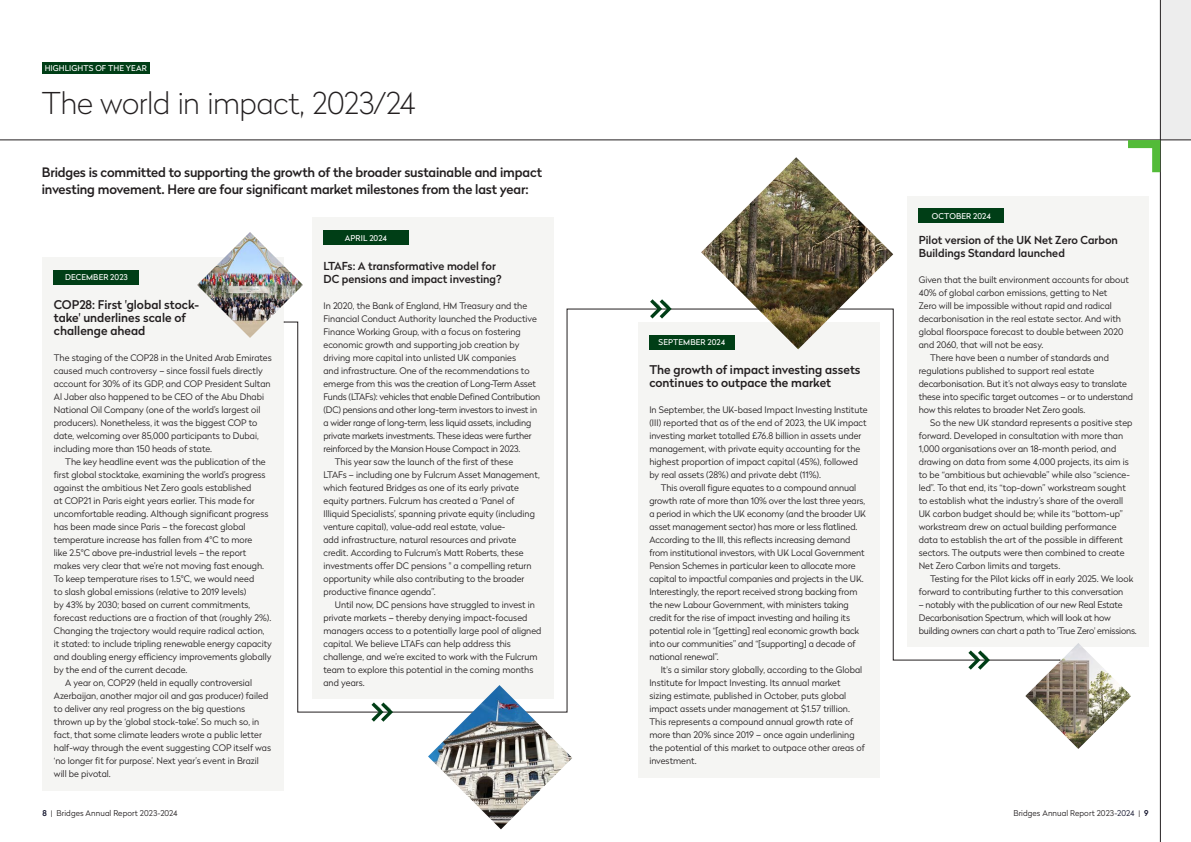
<style>
.page{position:relative;width:1191px;height:842px;background:#fff}
.page>*{position:absolute;margin:0;border:0;box-sizing:border-box;transform-origin:0 0}
.BODY_-_COPY{font:100 30px "Radikal";letter-spacing:-.015em;color:#231f20}
.Blue_Subtitle_20pt{font:500 13px/17px "Radikal";letter-spacing:-.015em;color:#231f20}
.t1{font:500 12px/13px "Radikal";color:#231f20}
.t2{font:500 11px/13px "Radikal";color:#231f20}
.t3{font:300 9px/13px "Radikal";color:#231f20}
.t4{font:300 9px/13px "Radikal";letter-spacing:-.02em;color:#231f20}
.BODY_-_COPY-2{font:8px "Radikal";letter-spacing:.015em;color:#fff}
.t5{font:300 8px "Radikal";letter-spacing:.01em;color:#231f20}
.s1{font-weight:500;color:#0e0f28}
.s2{color:#0e0f28}
</style>
<div class="page">
<div style="left:43px;top:257px;width:240px;height:533px;background:#f5f5f3"></div>
<div style="left:42px;top:62px;width:108px;height:12px;background:#003e16"></div>
<div style="left:1160px;top:0;width:31px;height:140px;background:#ededed"></div>
<hr style="left:1160px;top:0;width:1px;height:842px;background:#231f20">
<hr style="left:0;top:140px;width:1191px;height:1px;background:#231f20">
<svg style="left:1128px;top:140px;width:32px;height:32px"></svg>
<div style="left:54px;top:270px;width:85px;height:14px;background:#003e16"></div>
<div style="left:312px;top:218px;width:241px;height:481px;background:#f5f5f3"></div>
<div style="left:323px;top:231px;width:85px;height:14px;background:#003e16"></div>
<div style="left:638px;top:322px;width:241px;height:455px;background:#f5f5f3"></div>
<div style="left:907px;top:197px;width:241px;height:450px;background:#f5f5f3"></div>
<div style="left:918px;top:208px;width:85px;height:15px;background:#003e16"></div>
<img style="left:197px;top:232px;width:106px;height:106px">
<img style="left:1041px;top:643px;width:89px;height:106px">
<svg style="left:284px;top:309px;width:776px;height:403px"></svg>
<svg style="left:371px;top:702px;width:22px;height:20px"></svg>
<svg style="left:650px;top:299px;width:21px;height:20px"></svg>
<svg style="left:968px;top:650px;width:22px;height:20px"></svg>
<img style="left:428px;top:685px;width:144px;height:144px">
<img style="left:701px;top:157px;width:192px;height:192px">
<p class="BODY_-_COPY-2" style="left:45px;top:62px;width:104px">HIGHLIGHTS OF THE YEAR</p>
<p class="BODY_-_COPY" style="left:42px;top:82px;width:375px">The world in impact, 2023/24</p>
<p class="Blue_Subtitle_20pt" style="left:42px;top:163px;width:502px">Bridges is committed to supporting the growth of the broader sustainable and impact investing movement. Here are four significant market milestones from the last year:</p>
<p class="BODY_-_COPY-2" style="left:345px;top:232px;width:44px">APRIL 2024</p>
<p class="t2" style="left:323px;top:259px;width:180px">LTAFs: A transformative model for<br>DC pensions and impact investing?</p>
<p class="t3" style="left:323px;top:299px;width:218px">In 2020, the Bank of England, HM Treasury and the Financial Conduct Authority launched the Productive Finance Working Group, with a focus on fostering economic growth and supporting job creation by driving more capital into unlisted UK companies<br>and infrastructure. One of the recommendations to emerge from this was the creation of Long-Term Asset Funds (LTAFs): vehicles that enable Defined Contribution (DC) pensions and other long-term investors to invest in a wider range of long-term, less liquid assets, including private markets investments. These ideas were further reinforced by the Mansion House Compact in 2023.</p>
<p class="t3" style="left:323px;top:455px;width:218px;text-indent:11px">This year saw the launch of the first of these<br>LTAFs – including one by Fulcrum Asset Management, which featured Bridges as one of its early private equity partners. Fulcrum has created a ‘Panel of Illiquid Specialists’, spanning private equity (including venture capital), value-add real estate, value-<br>add infrastructure, natural resources and private credit. According to Fulcrum’s Matt Roberts, these investments offer DC pensions " a compelling return opportunity while also contributing to the broader productive finance agenda”.</p>
<p class="t3" style="left:323px;top:598px;width:220px;text-indent:11px">Until now, DC pensions have struggled to invest in private markets – thereby denying impact-focused managers access to a potentially large pool of aligned capital. We believe LTAFs can help address this challenge, and we’re excited to work with the Fulcrum team to explore this potential in the coming months and years.</p>
<p class="BODY_-_COPY-2" style="left:65px;top:272px;width:64px">DECEMBER 2023</p>
<p class="t1" style="left:54px;top:298px;width:147px">COP28: First 'global stock&shy;take' underlines scale of challenge ahead</p>
<p class="t3" style="left:54px;top:351px;width:219px">The staging of the COP28 in the United Arab Emirates caused much controversy – since fossil fuels directly account for 30% of its GDP, and COP President Sultan Al Jaber also happened to be CEO of the Abu Dhabi National Oil Company (one of the world’s largest oil producers). Nonetheless, it was the biggest COP to date, welcoming over 85,000 participants to Dubai, including more than 150 heads of state.</p>
<p class="t3" style="left:54px;top:455px;width:219px;text-indent:11px">The key headline event was the publication of the first global stocktake, examining the world’s progress against the ambitious Net Zero goals established<br>at COP21 in Paris eight years earlier. This made for uncomfortable reading. Although significant progress has been made since Paris – the forecast global temperature increase has fallen from 4°C to more<br>like 2.5°C above pre-industrial levels – the report makes very clear that we’re not moving fast enough.<br>To keep temperature rises to 1.5°C, we would need<br>to slash global emissions (relative to 2019 levels)<br>by 43% by 2030; based on current commitments, forecast reductions are a fraction of that (roughly 2%).<br>Changing the trajectory would require radical action, it stated: to include tripling renewable energy capacity and doubling energy efficiency improvements globally by the end of the current decade.</p>
<p class="t3" style="left:54px;top:676px;width:219px;text-indent:11px">A year on, COP29 (held in equally controversial Azerbaijan, another major oil and gas producer) failed to deliver any real progress on the big questions thrown up by the ‘global stock-take’. So much so, in fact, that some climate leaders wrote a public letter half-way through the event suggesting COP itself was ‘no longer fit for purpose’. Next year’s event in Brazil will be pivotal.</p>
<p class="BODY_-_COPY-2" style="left:658px;top:337px;width:68px">SEPTEMBER 2024</p>
<p class="t1" style="left:649px;top:363px;width:213px">The growth of impact investing assets continues to outpace the market</p>
<p class="t3" style="left:649px;top:403px;width:220px">In September, the UK-based Impact Investing Institute (III) reported that as of the end of 2023, the UK impact investing market totalled £76.8 billion in assets under management, with private equity accounting for the highest proportion of impact capital (45%), followed by real assets (28%) and private debt (11%).</p>
<p class="t3" style="left:649px;top:481px;width:218px;text-indent:11px">This overall figure equates to a compound annual growth rate of more than 10% over the last three years, a period in which the UK economy (and the broader UK asset management sector) has more or less flatlined.<br>According to the III, this reflects increasing demand from institutional investors, with UK Local Government Pension Schemes in particular keen to allocate more capital to impactful companies and projects in the UK.<br>Interestingly, the report received strong backing from the new Labour Government, with ministers taking credit for the rise of impact investing and hailing its potential role in “[getting] real economic growth back into our communities” and “[supporting] a decade of national renewal”.</p>
<p class="t3" style="left:649px;top:663px;width:217px;text-indent:11px">It's a similar story globally, according to the Global Institute for Impact Investing. Its annual market sizing estimate, published in October, puts global impact assets under management at $1.57 trillion.<br>This represents a compound annual growth rate of more than 20% since 2019 – once again underlining the potential of this market to outpace other areas of investment.</p>
<p class="BODY_-_COPY-2" style="left:931px;top:210px;width:61px">OCTOBER 2024</p>
<p class="t2" style="left:918px;top:233px;width:201px">Pilot version of the UK Net Zero Carbon<br>Buildings Standard launched</p>
<p class="t3" style="left:918px;top:273px;width:212px">Given that the built environment accounts for about 40% of global carbon emissions, getting to Net<br>Zero will be impossible without rapid and radical decarbonisation in the real estate sector. And with global floorspace forecast to double between 2020 and 2060, that will not be easy.</p>
<p class="t3" style="left:918px;top:351px;width:216px;text-indent:11px">There have been a number of standards and regulations published to support real estate decarbonisation. But it’s not always easy to translate these into specific target outcomes – or to understand how this relates to broader Net Zero goals.</p>
<p class="t3" style="left:918px;top:416px;width:215px;text-indent:11px">So the new UK standard represents a positive step forward. Developed in consultation with more than 1,000 organisations over an 18-month period, and drawing on data from some 4,000 projects, its aim is to be “ambitious but achievable” while also “science&shy;led”. To that end, its “top-down” workstream sought to establish what the industry’s share of the overall UK carbon budget should be; while its “bottom-up” workstream drew on actual building performance data to establish the art of the possible in different sectors. The outputs were then combined to create Net Zero Carbon limits and targets.</p>
<p class="t3" style="left:918px;top:572px;width:216px;text-indent:11px">Testing for the Pilot kicks off in early 2025. We look forward to contributing further to this conversation</p>
<p class="t4" style="left:918px;top:598px;width:220px">– notably with the publication of our new Real Estate<br>Decarbonisation Spectrum, which will look at how building owners can chart a path to 'True Zero' emissions.</p>
<p class="t5" style="left:43px;top:808px;width:137px"><span class="s1">8</span> | Bridges Annual Report 2023-2024</p>
<p class="t5" style="left:1013px;top:808px;width:137px">Bridges Annual Report 2023<span class="s2">-2024</span> | <span class="s1">9</span></p>
</div>
